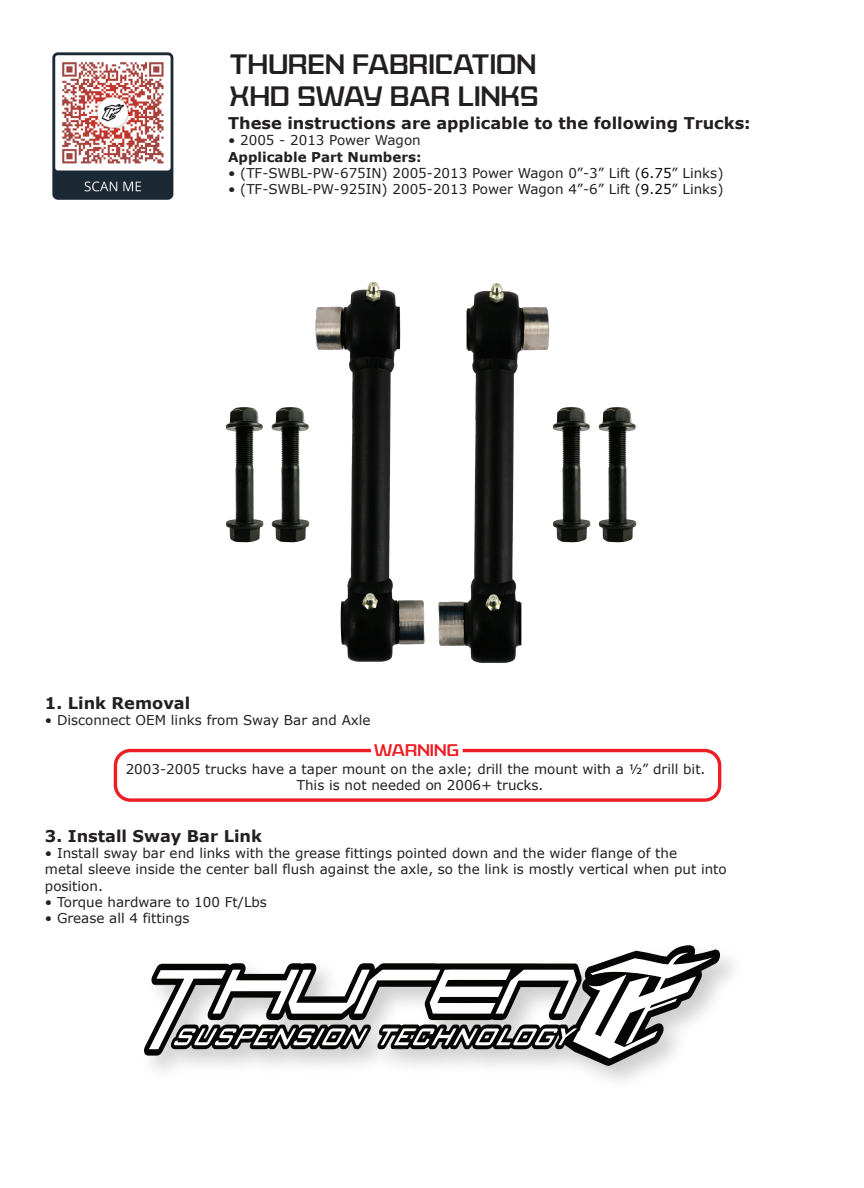
<style>
.page{position:relative;width:864px;height:1188px;background:#fff}
.page>*{position:absolute;margin:0;border:0;box-sizing:border-box;transform-origin:0 0}
.t1{font:27px/32.4px "American Captain Patrius 02 FRE";color:#231f20;scale:.96 1}
.t2{font:700 16.2px "Verdana";color:#231f20}
.t3{font:16.2px "American Captain Patrius 02 FRE";letter-spacing:.005em;color:#ee1d23}
.t4{font:13.5px/16.2px "Verdana";color:#231f20}
.t5{font:700 13.5px "Verdana";color:#231f20}
.s1{color:#040503}
</style>
<div class="page">
<img style="left:225px;top:281px;width:412px;height:382px">
<div style="left:114px;top:749px;width:607px;height:53px;border:3px solid #ee1d23;border-radius:15px"></div>
<svg style="left:370px;top:748px;width:93px;height:5px"></svg>
<svg style="left:377px;top:945px;width:343px;height:121px"></svg>
<svg style="left:144px;top:963px;width:438px;height:93px"></svg>
<img style="left:53px;top:53px;width:120px;height:146px">
<h1 class="t1" style="left:230px;top:48px;width:323px">THUREN FABRICATION<br>XHD SWAY BAR LINKS</h1>
<p class="t2" style="left:228px;top:113px;width:524px">These instructions are applicable to the following Trucks:</p>
<p class="t4" style="left:228px;top:133px;width:194px">• 2005 - 2013 Power Wagon</p>
<p class="t5" style="left:228px;top:148px;width:195px">Applicable Part Numbers:</p>
<p class="t4" style="left:228px;top:165px;width:497px">• (TF-SWBL-PW-675IN) 2005-2013 Power Wagon 0”-3” Lift (<span class="s1">6.75</span>” Links)</p>
<p class="t4" style="left:228px;top:181px;width:497px">• (TF-SWBL-PW-925IN) 2005-2013 Power Wagon 4”-6” Lift (<span class="s1">9.25</span>” Links)</p>
<p class="t2" style="left:45px;top:693px;width:147px">1. Link Removal</p>
<p class="t4" style="left:45px;top:713px;width:327px">• Disconnect OEM links from Sway Bar and Axle</p>
<p class="t4" style="left:297px;top:761px;width:410px;text-indent:-171px">2003-2005 trucks have a taper mount on the axle; drill the mount with a ½” drill bit.<br>This is not needed on 2006+ trucks.</p>
<p class="t2" style="left:45px;top:826px;width:219px">3. Install Sway Bar Link</p>
<p class="t4" style="left:45px;top:845px;width:683px">• Install sway bar end links with the grease fittings pointed down and the wider flange of the<br>metal sleeve inside the center ball flush against the axle, so the link is mostly vertical when put into position.</p>
<p class="t4" style="left:45px;top:894px;width:224px">• Torque hardware to 100 Ft/Lbs</p>
<p class="t4" style="left:45px;top:910px;width:146px">• Grease all 4 fittings</p>
<p class="t3" style="left:374px;top:740px;width:87px">WARNING</p>
</div>
